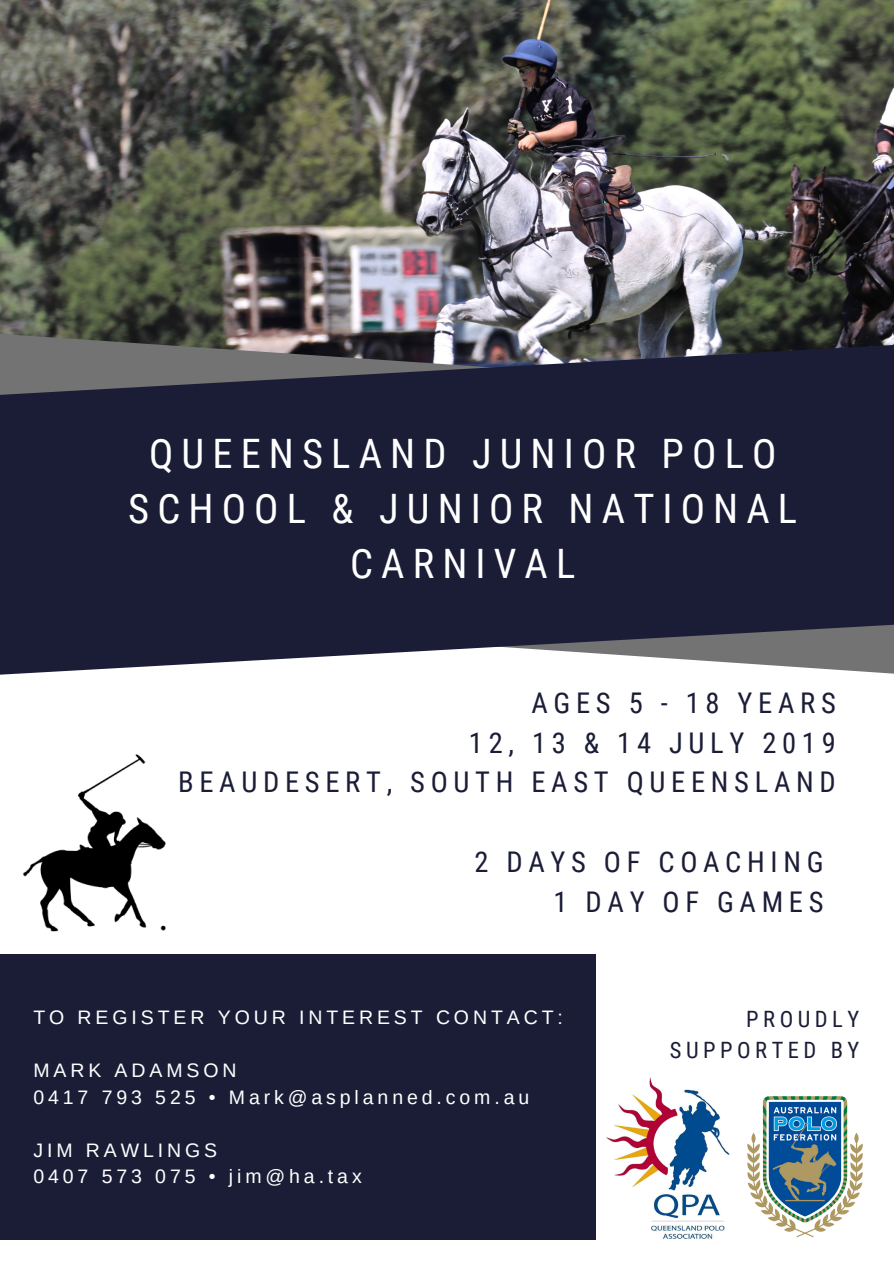
<style>
.page{position:relative;width:894px;height:1264px;background:#fff}
.page>*{position:absolute;margin:0;border:0;box-sizing:border-box;transform-origin:0 0}
.t1{font:40.5px/55.1px "Roboto Condensed";letter-spacing:.2em;color:#fff;text-align:center}
.t2{font:28.5px/39.9px "Roboto Condensed";letter-spacing:.2em;color:#1b1d37;text-align:right}
.t3{font:22.5px/30.3px "Roboto Condensed";letter-spacing:.2em;color:#1b1d37;text-align:right}
.t4{font:19.5px/26.5px "Arimo";letter-spacing:.2em;color:#fff}
</style>
<div class="page">
<img style="left:23px;top:754px;width:143px;height:178px">
<img style="left:0;top:0;width:893px;height:334px">
<img style="left:0;top:334px;width:893px;height:11px">
<svg style="left:0;top:345px;width:893px;height:329px;background:#2d2f45"></svg>
<img style="left:606px;top:1077px;width:123px;height:162px">
<div style="left:0;top:954px;width:595px;height:285px;background:#1b1d37"></div>
<img style="left:747px;top:1096px;width:116px;height:142px">
<h1 class="t1" style="left:128px;top:427px;width:670px">QUEENSLAND JUNIOR POLO<br>SCHOOL &amp; JUNIOR NATIONAL<br>CARNIVAL</h1>
<h2 class="t2" style="left:178px;top:683px;width:659px">AGES 5 - 18 YEARS<br>12, 13 &amp; 14 JULY 2019<br>BEAUDESERT, SOUTH EAST QUEENSLAND</h2>
<h2 class="t2" style="left:474px;top:842px;width:350px">2 DAYS OF COACHING<br>1 DAY OF GAMES</h2>
<p class="t4" style="left:33px;top:1003px;width:531px">TO REGISTER YOUR INTEREST CONTACT:</p>
<p class="t4" style="left:33px;top:1056px;width:497px">MARK ADAMSON<br>0417 793 525 • Mark@asplanned.com.au</p>
<p class="t4" style="left:33px;top:1136px;width:330px">JIM RAWLINGS<br>0407 573 075 • jim@ha.tax</p>
<p class="t3" style="left:669px;top:1004px;width:191px">PROUDLY<br>SUPPORTED BY</p>
</div>
